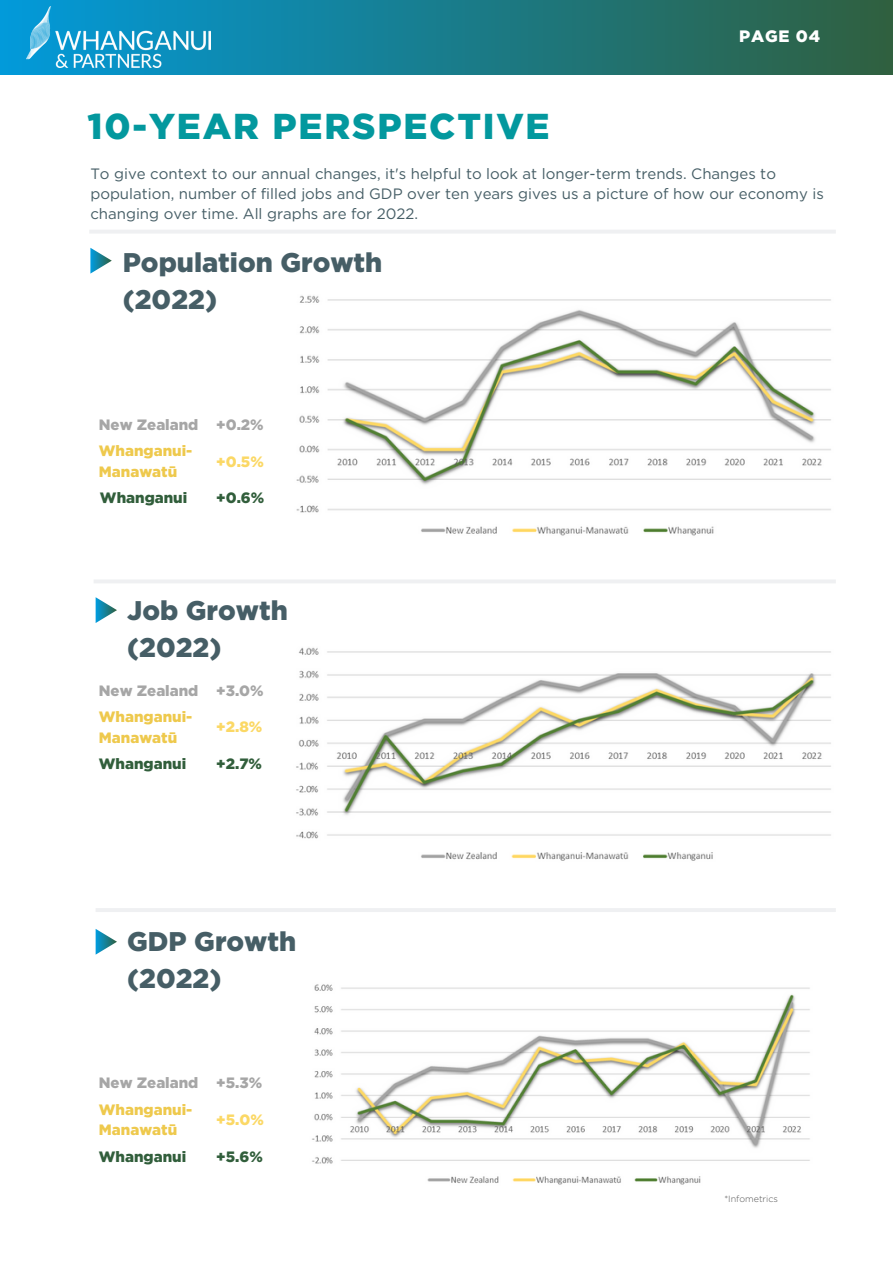
<style>
.page{position:relative;width:893px;height:1264px;background:#fff}
.page>*{position:absolute;margin:0;border:0;box-sizing:border-box;transform-origin:0 0}
.t1{font:900 36px "Gotham";letter-spacing:.05em;color:#03989e}
.t2{font:900 27px/37px "Gotham";color:#465e66}
.t3{font:900 16.5px "Gotham";letter-spacing:.05em;color:#fff}
.t4{font:15px/20.2px "Gotham";color:#465e66}
.t5{font:900 15px/20.2px "Gotham";color:#eec94d}
.t6{font:900 15px "Gotham";color:#a6a6a6}
.t7{font:900 15px "Gotham";color:#315e3b}
.t8{font:900 15px "Gotham";color:#fbd865}
.t9{font:300 9px "Gotham";color:#545454}
</style>
<div class="page">
<div style="left:0;top:0;width:892px;height:75px;background:linear-gradient(to right,#029ada,#30603f)"></div>
<img style="left:26px;top:6px;width:185px;height:61px">
<svg style="left:96px;top:929px;width:21px;height:25px"></svg>
<hr style="left:94px;top:580px;width:741px;height:3px;background:#eff0f2">
<hr style="left:89px;top:230px;width:746px;height:3px;background:#eff0f2">
<svg style="left:90px;top:248px;width:22px;height:25px"></svg>
<svg style="left:96px;top:597px;width:21px;height:26px"></svg>
<hr style="left:96px;top:908px;width:739px;height:4px;background:#eff0f2">
<img style="left:296px;top:295px;width:535px;height:241px">
<img style="left:296px;top:647px;width:535px;height:214px">
<img style="left:312px;top:984px;width:498px;height:201px">
<p class="t1" style="left:87px;top:104px;width:463px">10-YEAR PERSPECTIVE</p>
<p class="t3" style="left:739px;top:26px;width:82px">PAGE 04</p>
<p class="t4" style="left:90px;top:163px;width:735px">To give context to our annual changes, it's helpful to look at longer-term trends. Changes to population, number of filled jobs and GDP over ten years gives us a picture of how our economy is changing over time. All graphs are for 2022.</p>
<p class="t2" style="left:123px;top:243px;width:261px">Population Growth (2022)</p>
<p class="t6" style="left:99px;top:415px;width:101px">New Zealand</p>
<p class="t5" style="left:99px;top:441px;width:95px">Whanganui-<br>Manawatū</p>
<p class="t7" style="left:100px;top:489px;width:89px">Whanganui</p>
<p class="t6" style="left:216px;top:415px;width:49px">+0.2%</p>
<p class="t8" style="left:216px;top:452px;width:49px">+0.5%</p>
<p class="t7" style="left:216px;top:489px;width:50px">+0.6%</p>
<p class="t2" style="left:127px;top:591px;width:162px">Job Growth</p>
<p class="t2" style="left:127px;top:628px;width:96px">(2022)</p>
<p class="t6" style="left:99px;top:681px;width:101px">New Zealand</p>
<p class="t5" style="left:99px;top:706px;width:95px">Whanganui-<br>Manawatū</p>
<p class="t7" style="left:99px;top:754px;width:89px">Whanganui</p>
<p class="t6" style="left:216px;top:681px;width:49px">+3.0%</p>
<p class="t8" style="left:216px;top:718px;width:48px">+2.8%</p>
<p class="t7" style="left:216px;top:754px;width:47px">+2.7%</p>
<p class="t2" style="left:127px;top:923px;width:170px">GDP Growth (2022)</p>
<p class="t6" style="left:99px;top:1073px;width:101px">New Zealand</p>
<p class="t5" style="left:99px;top:1099px;width:95px">Whanganui-<br>Manawatū</p>
<p class="t7" style="left:99px;top:1147px;width:89px">Whanganui</p>
<p class="t6" style="left:216px;top:1073px;width:48px">+5.3%</p>
<p class="t8" style="left:216px;top:1110px;width:49px">+5.0%</p>
<p class="t7" style="left:216px;top:1147px;width:48px">+5.6%</p>
<p class="t9" style="left:724px;top:1193px;width:55px">*Infometrics</p>
</div>
